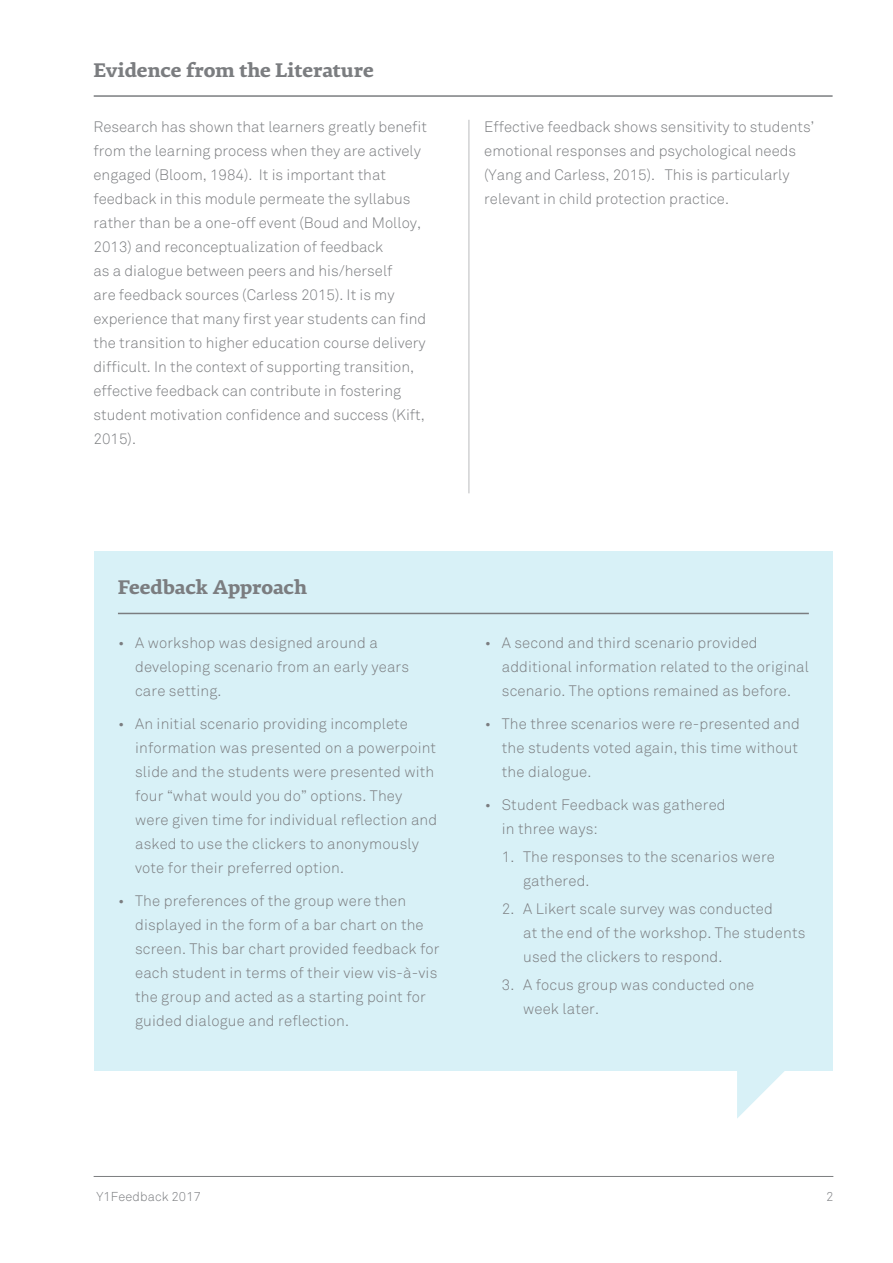
<style>
.page{position:relative;width:893px;height:1263px;background:#fff}
.page>*{position:absolute;margin:0;border:0;box-sizing:border-box;transform-origin:0 0}
.HEADING{font:700 21px "Premiera";color:#7b7d80}
.BULLET{font:300 15px/24px "Akkurat";letter-spacing:.01em;color:#7b7d80}
.BODY{font:300 15px/24px "Akkurat";color:#7b7d80}
.t1{font:300 12.75px "Akkurat";letter-spacing:.01em;color:#7b7d80}
</style>
<div class="page">
<hr style="left:94px;top:1176px;width:739px;height:1px;background:#7b7d80">
<hr style="left:94px;top:95px;width:739px;height:2px;background:#7b7d80">
<hr style="left:469px;top:120px;width:1px;height:373px;background:#babbbe">
<div style="left:94px;top:551px;width:738px;height:519px;background:#d8f1f7"></div>
<hr style="left:118px;top:613px;width:691px;height:1px;background:#7b7d80">
<svg style="left:737px;top:1070px;width:48px;height:48px"></svg>
<p class="HEADING" style="left:94px;top:56px;width:282px">Evidence from the Literature</p>
<p class="BODY" style="left:94px;top:115px;width:335px">Research has shown that learners greatly benefit from the learning process when they are actively engaged (Bloom, 1984). It is important that feedback in this module permeate the syllabus rather than be a one-off event (Boud and Molloy, 2013) and reconceptualization of feedback<br>as a dialogue between peers and his/herself<br>are feedback sources (Carless 2015). It is my experience that many first year students can find the transition to higher education course delivery difficult. In the context of supporting transition, effective feedback can contribute in fostering student motivation confidence and success (Kift, 2015).</p>
<p class="BODY" style="left:484px;top:115px;width:331px">Effective feedback shows sensitivity to students’ emotional responses and psychological needs (Yang and Carless, 2015). This is particularly relevant in child protection practice.</p>
<p class="HEADING" style="left:118px;top:574px;width:191px">Feedback Approach</p>
<p class="BULLET" style="left:135px;top:631px;width:276px;text-indent:-17px">• A workshop was designed around a developing scenario from an early years care setting.</p>
<p class="BULLET" style="left:135px;top:712px;width:304px;text-indent:-17px">• An initial scenario providing incomplete information was presented on a powerpoint slide and the students were presented with four “what would you do” options. They were given time for individual reflection and asked to use the clickers to anonymously vote for their preferred option.</p>
<p class="BULLET" style="left:135px;top:888px;width:306px;text-indent:-17px">• The preferences of the group were then displayed in the form of a bar chart on the screen. This bar chart provided feedback for each student in terms of their view vis-à-vis the group and acted as a starting point for guided dialogue and reflection.</p>
<p class="BULLET" style="left:502px;top:631px;width:309px;text-indent:-17px">• A second and third scenario provided additional information related to the original scenario. The options remained as before.</p>
<p class="BULLET" style="left:502px;top:712px;width:299px;text-align:justify;text-indent:-17px">• The three scenarios were re-presented and the students voted again, this time without the dialogue.</p>
<p class="BULLET" style="left:502px;top:792px;width:225px;text-indent:-17px">• Student Feedback was gathered in three ways:</p>
<p class="BULLET" style="left:523px;top:845px;width:253px;text-indent:-21px">1. The responses to the scenarios were gathered.</p>
<p class="BULLET" style="left:523px;top:897px;width:284px;text-indent:-21px">2. A Likert scale survey was conducted<br>at the end of the workshop. The students used the clickers to respond.</p>
<p class="BULLET" style="left:523px;top:973px;width:233px;text-indent:-21px">3. A focus group was conducted one week later.</p>
<p class="t1" style="left:97px;top:1189px;width:106px">Y1Feedback 2017</p>
<p class="t1" style="left:826px;top:1189px;width:9px">2</p>
</div>
